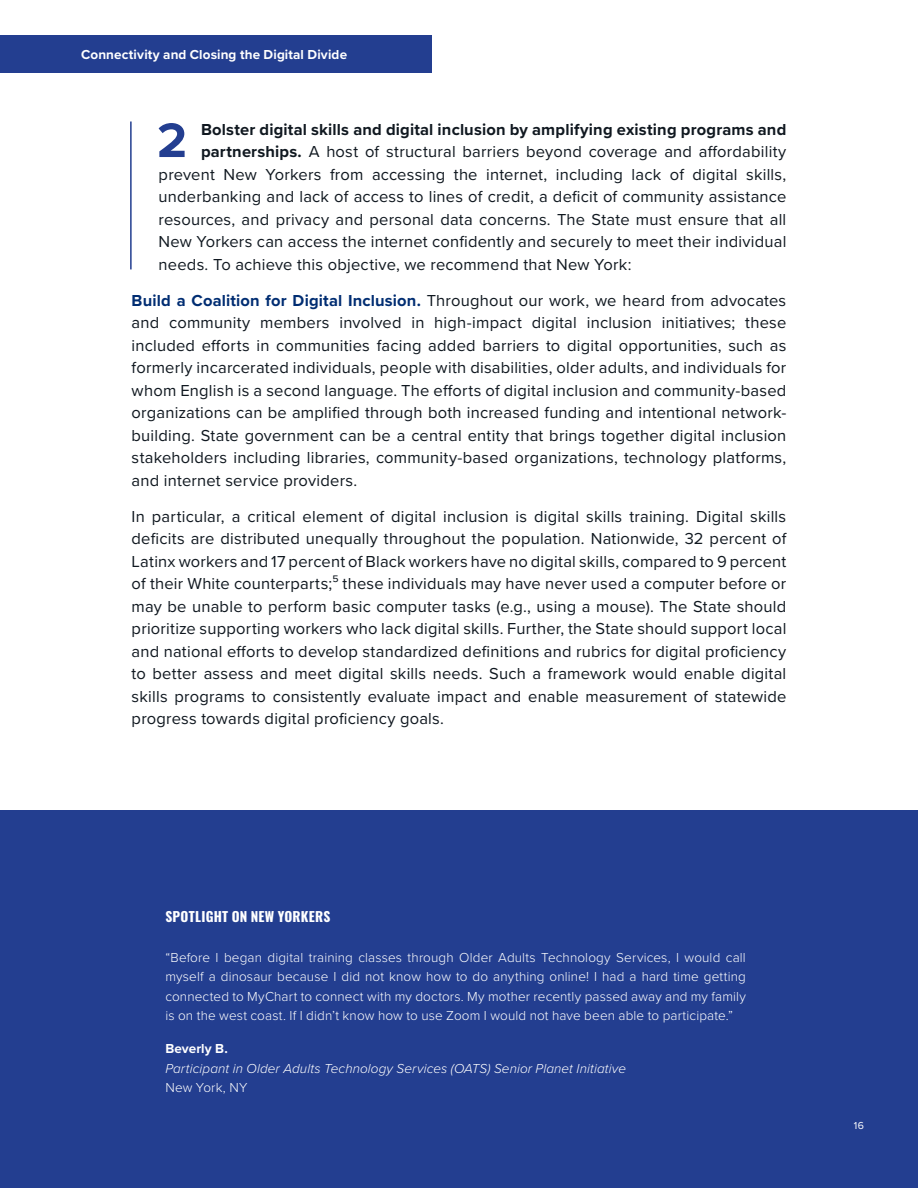
<style>
.page{position:relative;width:918px;height:1188px;background:#fff}
.page>*{position:absolute;margin:0;border:0;box-sizing:border-box;transform-origin:0 0}
.t1{font:700 50.25px "Proxima Nova";color:#233e90}
.t2{font:16.5px/22.5px "Proxima Nova";letter-spacing:.015em;color:#101820;text-align:justify}
.t3{font:700 16.5px "Proxima Nova";letter-spacing:.01em;color:#101820}
.t4{font:300 13.5px/19.5px "Proxima Nova";letter-spacing:.01em;color:#fff;text-align:justify}
.t5{font:italic 300 13.5px "Proxima Nova";letter-spacing:.005em;color:#fff}
.t6{font:700 13.5px "Proxima Nova";letter-spacing:.01em;color:#fff}
.t7{font:700 13.5px "Oswald";letter-spacing:.02em;color:#fff}
.t8{font:10.5px "Proxima Nova";color:#fff}
.s1{font-weight:700}
.s2{font-weight:700;color:#002d72}
</style>
<div class="page">
<div style="left:0;top:35px;width:432px;height:38px;background:#233e90"></div>
<div style="left:0;top:810px;width:918px;height:378px;background:#233e90"></div>
<hr style="left:130px;top:122px;width:2px;height:147px;background:#233e90">
<p class="t6" style="left:81px;top:45px;width:268px">Connectivity and Closing the Digital Divide</p>
<h1 class="t1" style="left:157px;top:103px;width:32px">2</h1>
<p class="t3" style="left:201px;top:117px;width:587px">Bolster digital skills and digital inclusion by amplifying existing programs and</p>
<p class="t2" style="left:201px;top:140px;width:587px"><span class="s1">partnerships.</span> A host of structural barriers beyond coverage and affordability</p>
<p class="t2" style="left:159px;top:162px;width:629px">prevent New Yorkers from accessing the internet, including lack of digital skills,</p>
<p class="t2" style="left:159px;top:185px;width:629px">underbanking and lack of access to lines of credit, a deficit of community assistance</p>
<p class="t2" style="left:159px;top:207px;width:629px">resources, and privacy and personal data concerns. The State must ensure that all</p>
<p class="t2" style="left:159px;top:230px;width:629px">New Yorkers can access the internet confidently and securely to meet their individual</p>
<p class="t2" style="left:159px;top:252px;width:474px">needs. To achieve this objective, we recommend that New York:</p>
<p class="t2" style="left:132px;top:288px;width:656px"><span class="s2">Build a Coalition for Digital Inclusion.</span> Throughout our work, we heard from advocates and community members involved in high-impact digital inclusion initiatives; these included efforts in communities facing added barriers to digital opportunities, such as formerly incarcerated individuals, people with disabilities, older adults, and individuals for whom English is a second language. The efforts of digital inclusion and community-based organizations can be amplified through both increased funding and intentional network&shy;building. State government can be a central entity that brings together digital inclusion stakeholders including libraries, community-based organizations, technology platforms, and internet service providers.</p>
<p class="t2" style="left:132px;top:504px;width:656px">In particular, a critical element of digital inclusion is digital skills training. Digital skills deficits are distributed unequally throughout the population. Nationwide, 32 percent of Latinx workers and 17 percent of Black workers have no digital skills, compared to 9 percent of their White counterparts;⁵ these individuals may have never used a computer before or may be unable to perform basic computer tasks (e.g., using a mouse). The State should prioritize supporting workers who lack digital skills. Further, the State should support local and national efforts to develop standardized definitions and rubrics for digital proficiency to better assess and meet digital skills needs. Such a framework would enable digital skills programs to consistently evaluate impact and enable measurement of statewide progress towards digital proficiency goals.</p>
<p class="t7" style="left:165px;top:909px;width:167px">SPOTLIGHT ON NEW YORKERS</p>
<p class="t4" style="left:165px;top:947px;width:582px">“Before I began digital training classes through Older Adults Technology Services, I would call myself a dinosaur because I did not know how to do anything online! I had a hard time getting connected to MyChart to connect with my doctors. My mother recently passed away and my family is on the west coast. If I didn’t know how to use Zoom I would not have been able to participate.”</p>
<p class="t6" style="left:165px;top:1039px;width:64px">Beverly B.</p>
<p class="t5" style="left:165px;top:1058px;width:462px">Participant in Older Adults Technology Services (OATS) Senior Planet Initiative</p>
<p class="t4" style="left:165px;top:1077px;width:84px">New York, NY</p>
<p class="t8" style="left:854px;top:1118px;width:12px">16</p>
</div>
